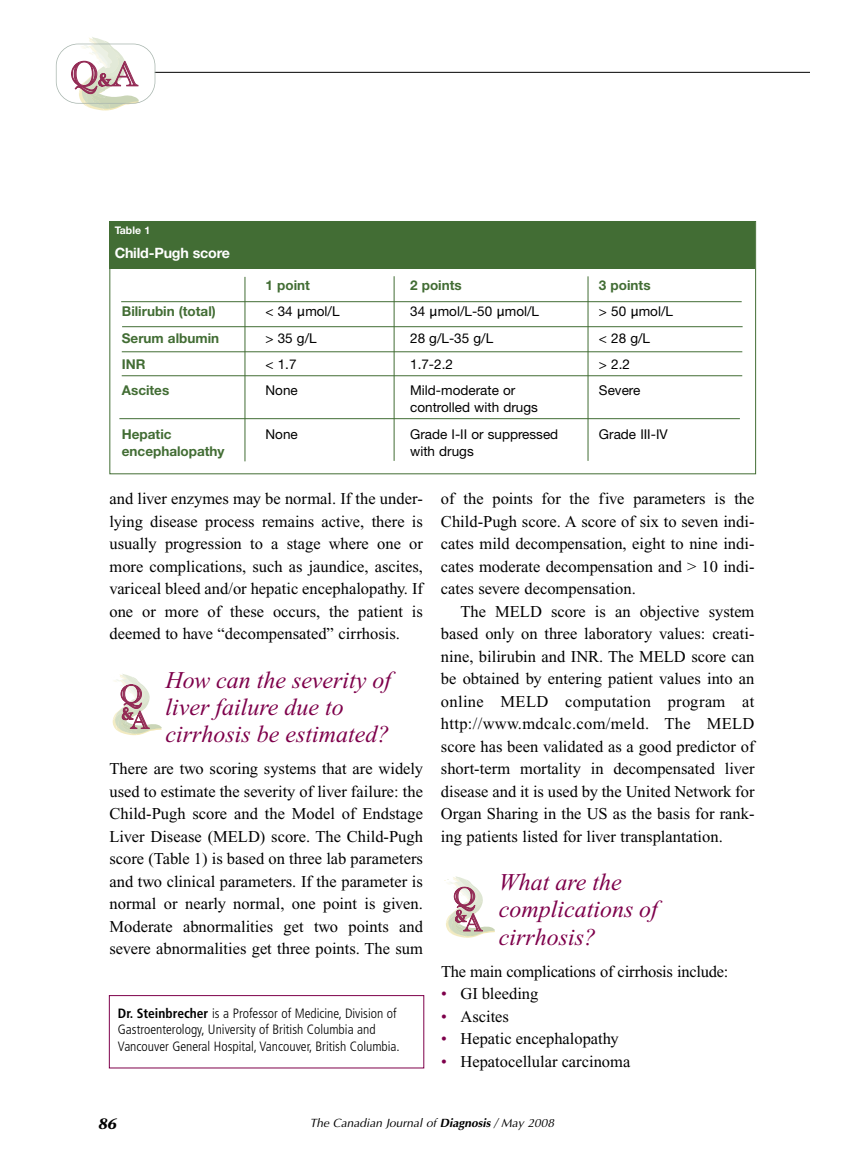
<style>
.page{position:relative;width:864px;height:1175px;background:#fff}
.page>*{position:absolute;margin:0;border:0;box-sizing:border-box;transform-origin:0 0}
.t1{font:36px "Academy Engraved Let Plain";color:#942c56}
.t2{font:26.4px "Academy Engraved Let Plain";color:#942c56;scale:1.11 1}
.t3{font:25.65px "Academy Engraved Let Plain";color:#942c56}
.t4{font:italic 24px/27px "Times New Roman";color:#7e004b}
.t5{font:16.5px/22.5px "Times New Roman";color:#000;text-align:justify}
.t6{font:italic 700 15px "Stone Serif";color:#000}
.t7{font:700 14.25px "Helvetica Neue";letter-spacing:-.015em;color:#fff}
.t8{font:13.5px "Helvetica Neue";color:#000}
.t9{font:300 condensed 13.5px/16.5px "Frutiger";color:#000}
.t10{font:700 13.5px "Helvetica Neue";color:#426d34}
.t11{font:italic 12px "Optima";color:#000}
.t12{font:700 10.5px "Helvetica Neue";color:#fff}
.s1{font-size:18px}
.s2{font-family:"Lucida Grande"}
.s3{font-weight:700}
.s4{color:#7e004b}
</style>
<div class="page">
<hr style="left:155px;top:72px;width:655px;height:1px;background:#000">
<svg style="left:78px;top:37px;width:61px;height:73px"></svg>
<div style="left:56px;top:44px;width:99px;height:60px;border:2px solid #a9b6af;border-radius:22px"></div>
<div style="left:109px;top:222px;width:646px;height:47px;background:#426d34"></div>
<div style="left:109px;top:221px;width:647px;height:253px;border:1px solid #426d34"></div>
<hr style="left:245px;top:277px;width:1px;height:184px;background:#426d34">
<hr style="left:121px;top:301px;width:621px;height:1px;background:#426d34">
<hr style="left:122px;top:326px;width:621px;height:1px;background:#426d34">
<hr style="left:122px;top:351px;width:620px;height:1px;background:#426d34">
<div style="left:109px;top:995px;width:315px;height:73px;border:1px solid #7e004b"></div>
<hr style="left:394px;top:276px;width:1px;height:185px;background:#426d34">
<hr style="left:588px;top:276px;width:1px;height:185px;background:#426d34">
<hr style="left:122px;top:375px;width:620px;height:1px;background:#426d34">
<hr style="left:119px;top:418px;width:621px;height:1px;background:#426d34">
<svg style="left:444px;top:876px;width:51px;height:61px"></svg>
<svg style="left:112px;top:674px;width:50px;height:61px"></svg>
<h1 class="t1" style="left:70px;top:47px;width:69px">Q<span class="s1">&amp;</span>A</h1>
<p class="t12" style="left:115px;top:227px;width:37px">Table 1</p>
<p class="t7" style="left:115px;top:248px;width:117px">Child-Pugh score</p>
<p class="t10" style="left:266px;top:280px;width:46px">1 point</p>
<p class="t10" style="left:410px;top:280px;width:53px">2 points</p>
<p class="t10" style="left:599px;top:280px;width:53px">3 points</p>
<p class="t10" style="left:122px;top:307px;width:96px">Bilirubin (total)</p>
<p class="t8" style="left:266px;top:307px;width:76px">&lt; 34 <span class="s2">µ</span>mol/L</p>
<p class="t8" style="left:410px;top:307px;width:130px">34 <span class="s2">µ</span>mol/L-50 <span class="s2">µ</span>mol/L</p>
<p class="t8" style="left:599px;top:307px;width:76px">&gt; 50 <span class="s2">µ</span>mol/L</p>
<p class="t10" style="left:122px;top:333px;width:99px">Serum albumin</p>
<p class="t8" style="left:266px;top:333px;width:53px">&gt; 35 g/L</p>
<p class="t8" style="left:410px;top:333px;width:85px">28 g/L-35 g/L</p>
<p class="t8" style="left:599px;top:333px;width:53px">&lt; 28 g/L</p>
<p class="t10" style="left:122px;top:359px;width:25px">INR</p>
<p class="t8" style="left:266px;top:359px;width:32px">&lt; 1.7</p>
<p class="t8" style="left:410px;top:359px;width:44px">1.7-2.2</p>
<p class="t8" style="left:599px;top:359px;width:32px">&gt; 2.2</p>
<p class="t10" style="left:122px;top:385px;width:49px">Ascites</p>
<p class="t8" style="left:266px;top:385px;width:34px">None</p>
<p class="t8" style="left:410px;top:385px;width:107px">Mild-moderate or</p>
<p class="t8" style="left:599px;top:385px;width:43px">Severe</p>
<p class="t8" style="left:410px;top:403px;width:129px">controlled with drugs</p>
<p class="t10" style="left:122px;top:429px;width:51px">Hepatic</p>
<p class="t8" style="left:266px;top:429px;width:34px">None</p>
<p class="t8" style="left:410px;top:429px;width:150px">Grade I-II or suppressed</p>
<p class="t8" style="left:599px;top:429px;width:70px">Grade III-IV</p>
<p class="t10" style="left:122px;top:446px;width:104px">encephalopathy</p>
<p class="t8" style="left:410px;top:446px;width:65px">with drugs</p>
<p class="t5" style="left:109px;top:489px;width:315px">and liver enzymes may be normal. If the under&shy;lying disease process remains active, there is usually progression to a stage where one or more complications, such as jaundice, ascites, variceal bleed and/or hepatic encephalopathy. If one or more of these occurs, the patient is deemed to have “decompensated” cirrhosis.</p>
<h3 class="t4" style="left:165px;top:668px;width:227px">How can the severity of liver failure due to cirrhosis be estimated?</h3>
<p class="t5" style="left:109px;top:759px;width:315px">There are two scoring systems that are widely used to estimate the severity of liver failure: the Child-Pugh score and the Model of Endstage Liver Disease (MELD) score. The Child-Pugh score (Table 1) is based on three lab parameters and two clinical parameters. If the parameter is normal or nearly normal, one point is given.<br>Moderate abnormalities get two points and severe abnormalities get three points. The sum</p>
<h2 class="t2" style="left:120px;top:674px;width:22px">Q</h2>
<h3 class="t3" style="left:130px;top:701px;width:21px">A</h3>
<p class="t9" style="left:118px;top:1006px;width:283px"><span class="s3">Dr. Steinbrecher</span> is a Professor of Medicine, Division of<br>Gastroenterology, University of British Columbia and<br>Vancouver General Hospital, Vancouver, British Columbia.</p>
<p class="t5" style="left:441px;top:489px;width:315px">of the points for the five parameters is the Child-Pugh score. A score of six to seven indi&shy;cates mild decompensation, eight to nine indi&shy;cates moderate decompensation and &gt; 10 indi&shy;cates severe decompensation.</p>
<p class="t5" style="left:441px;top:601px;width:315px;text-indent:19px">The MELD score is an objective system based only on three laboratory values: creati&shy;nine, bilirubin and INR. The MELD score can be obtained by entering patient values into an online MELD computation program at http://www.mdcalc.com/meld. The MELD score has been validated as a good predictor of short-term mortality in decompensated liver disease and it is used by the United Network for Organ Sharing in the US as the basis for rank&shy;ing patients listed for liver transplantation.</p>
<h3 class="t4" style="left:499px;top:871px;width:161px">What are the complications of cirrhosis?</h3>
<p class="t5" style="left:441px;top:961px;width:289px">The main complications of cirrhosis include:</p>
<p class="t5" style="left:441px;top:984px;width:99px"><span class="s4">•</span> GI bleeding</p>
<p class="t5" style="left:441px;top:1006px;width:70px"><span class="s4">•</span> Ascites</p>
<p class="t5" style="left:441px;top:1029px;width:179px"><span class="s4">•</span> Hepatic encephalopathy</p>
<p class="t5" style="left:441px;top:1051px;width:191px"><span class="s4">•</span> Hepatocellular carcinoma</p>
<h2 class="t2" style="left:453px;top:877px;width:22px">Q</h2>
<h3 class="t3" style="left:463px;top:903px;width:21px">A</h3>
<p class="t6" style="left:98px;top:1118px;width:20px">86</p>
<p class="t11" style="left:310px;top:1115px;width:246px">The Canadian Journal of <span class="s3">Diagnosis</span> / May 2008</p>
</div>
